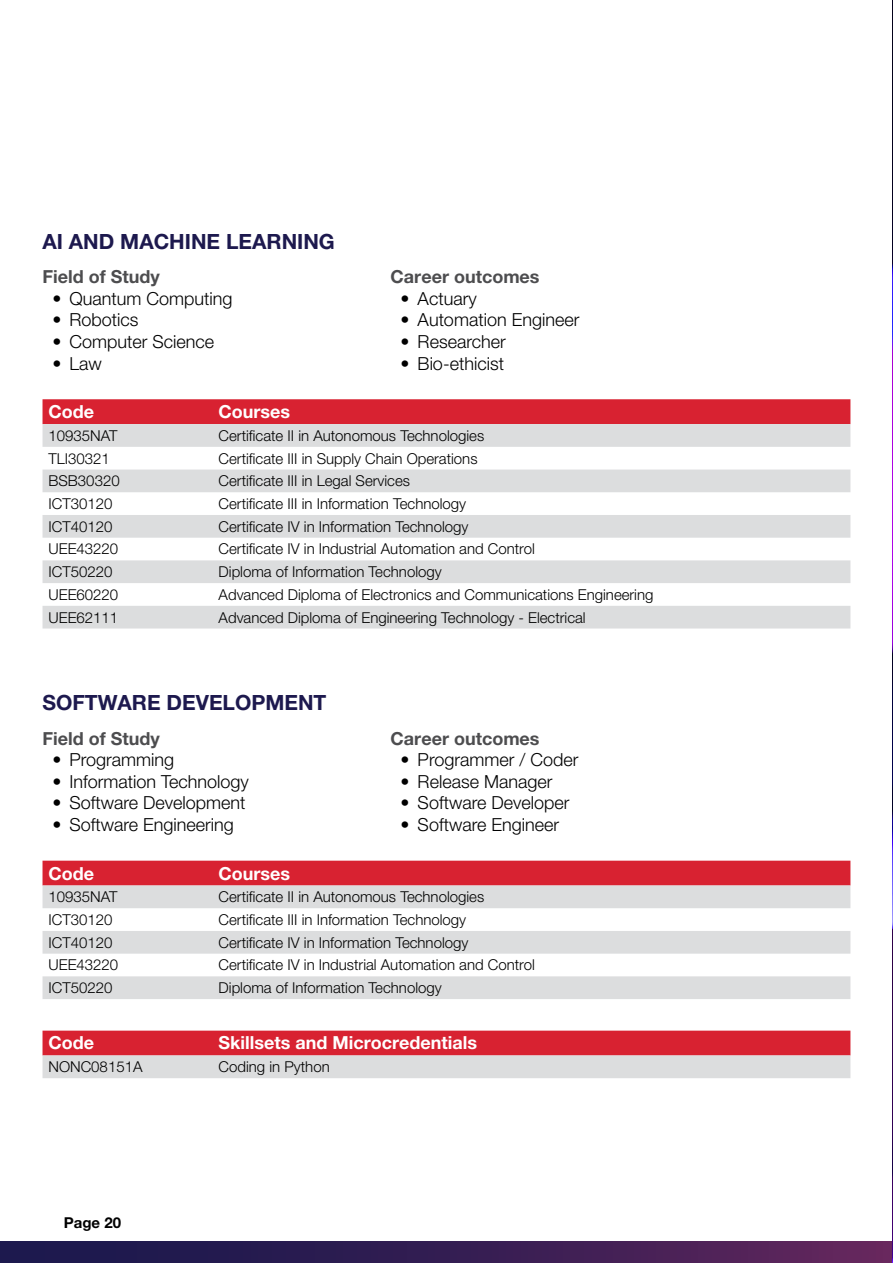
<style>
.page{position:relative;width:893px;height:1263px;background:#fff}
.page>*{position:absolute;margin:0;border:0;box-sizing:border-box;transform-origin:0 0}
.t1{font:700 21px "Helvetica Neue LT Pro";color:#1d194e}
.t2{font:300 18px "Helvetica Neue LT Pro";color:#000}
.t3{font:700 18px "Helvetica Neue LT Pro";color:#fff}
.t4{font:700 18px "Helvetica Neue LT Pro";color:#4d4d4f}
.t5{font:300 15px "Helvetica Neue LT Pro";color:#000}
.t6{font:700 15px "Helvetica Neue LT Pro";color:#000}
</style>
<div class="page">
<div style="left:0;top:1242px;width:893px;height:21px;background:linear-gradient(to right,#12174b,#60265c)"></div>
<div style="left:43px;top:861px;width:807px;height:24px;background:#d82231"></div>
<svg style="left:43px;top:885px;width:807px;height:114px;fill:#dcddde"></svg>
<svg style="left:43px;top:1031px;width:807px;height:47px;background:#da7c84"></svg>
<div style="left:43px;top:399px;width:807px;height:25px;background:#d82231"></div>
<svg style="left:43px;top:424px;width:807px;height:204px;fill:#dcddde"></svg>
<img style="left:892px;top:0;width:1px;height:1263px">
<h1 class="t1" style="left:43px;top:228px;width:294px">AI AND MACHINE LEARNING</h1>
<p class="t4" style="left:43px;top:266px;width:119px">Field of Study</p>
<p class="t2" style="left:53px;top:287px;width:182px">• Quantum Computing</p>
<p class="t2" style="left:53px;top:309px;width:88px">• Robotics</p>
<p class="t2" style="left:53px;top:331px;width:163px">• Computer Science</p>
<p class="t2" style="left:53px;top:352px;width:51px">• Law</p>
<p class="t4" style="left:391px;top:266px;width:150px">Career outcomes</p>
<p class="t2" style="left:401px;top:287px;width:78px">• Actuary</p>
<p class="t2" style="left:401px;top:309px;width:180px">• Automation Engineer</p>
<p class="t2" style="left:401px;top:331px;width:107px">• Researcher</p>
<p class="t2" style="left:401px;top:352px;width:105px">• Bio-ethicist</p>
<p class="t3" style="left:49px;top:401px;width:47px">Code</p>
<p class="t3" style="left:219px;top:401px;width:73px">Courses</p>
<p class="t5" style="left:49px;top:426px;width:71px">10935NAT</p>
<p class="t5" style="left:219px;top:426px;width:267px">Certificate II in Autonomous Technologies</p>
<p class="t5" style="left:49px;top:449px;width:63px">TLI30321</p>
<p class="t5" style="left:219px;top:449px;width:260px">Certificate III in Supply Chain Operations</p>
<p class="t5" style="left:49px;top:472px;width:73px">BSB30320</p>
<p class="t5" style="left:219px;top:472px;width:193px">Certificate III in Legal Services</p>
<p class="t5" style="left:49px;top:494px;width:65px">ICT30120</p>
<p class="t5" style="left:219px;top:494px;width:249px">Certificate III in Information Technology</p>
<p class="t5" style="left:49px;top:517px;width:65px">ICT40120</p>
<p class="t5" style="left:219px;top:517px;width:251px">Certificate IV in Information Technology</p>
<p class="t5" style="left:49px;top:540px;width:71px">UEE43220</p>
<p class="t5" style="left:219px;top:540px;width:318px">Certificate IV in Industrial Automation and Control</p>
<p class="t5" style="left:49px;top:563px;width:65px">ICT50220</p>
<p class="t5" style="left:219px;top:563px;width:225px">Diploma of Information Technology</p>
<p class="t5" style="left:49px;top:585px;width:71px">UEE60220</p>
<p class="t5" style="left:219px;top:585px;width:436px">Advanced Diploma of Electronics and Communications Engineering</p>
<p class="t5" style="left:49px;top:608px;width:71px">UEE62111</p>
<p class="t5" style="left:219px;top:608px;width:369px">Advanced Diploma of Engineering Technology - Electrical</p>
<h1 class="t1" style="left:43px;top:690px;width:285px">SOFTWARE DEVELOPMENT</h1>
<p class="t4" style="left:43px;top:727px;width:119px">Field of Study</p>
<p class="t2" style="left:53px;top:749px;width:123px">• Programming</p>
<p class="t2" style="left:53px;top:770px;width:198px">• Information Technology</p>
<p class="t2" style="left:53px;top:792px;width:195px">• Software Development</p>
<p class="t2" style="left:53px;top:814px;width:183px">• Software Engineering</p>
<p class="t4" style="left:391px;top:727px;width:150px">Career outcomes</p>
<p class="t2" style="left:401px;top:749px;width:179px">• Programmer / Coder</p>
<p class="t2" style="left:401px;top:770px;width:153px">• Release Manager</p>
<p class="t2" style="left:401px;top:792px;width:170px">• Software Developer</p>
<p class="t2" style="left:401px;top:814px;width:160px">• Software Engineer</p>
<p class="t3" style="left:49px;top:862px;width:47px">Code</p>
<p class="t3" style="left:219px;top:862px;width:73px">Courses</p>
<p class="t5" style="left:49px;top:888px;width:71px">10935NAT</p>
<p class="t5" style="left:219px;top:888px;width:267px">Certificate II in Autonomous Technologies</p>
<p class="t5" style="left:49px;top:910px;width:65px">ICT30120</p>
<p class="t5" style="left:219px;top:910px;width:249px">Certificate III in Information Technology</p>
<p class="t5" style="left:49px;top:933px;width:65px">ICT40120</p>
<p class="t5" style="left:219px;top:933px;width:251px">Certificate IV in Information Technology</p>
<p class="t5" style="left:49px;top:956px;width:71px">UEE43220</p>
<p class="t5" style="left:219px;top:956px;width:318px">Certificate IV in Industrial Automation and Control</p>
<p class="t5" style="left:49px;top:978px;width:65px">ICT50220</p>
<p class="t5" style="left:219px;top:978px;width:225px">Diploma of Information Technology</p>
<p class="t3" style="left:49px;top:1032px;width:47px">Code</p>
<p class="t3" style="left:219px;top:1032px;width:260px">Skillsets and Microcredentials</p>
<p class="t5" style="left:49px;top:1058px;width:95px">NONC08151A</p>
<p class="t5" style="left:219px;top:1058px;width:113px">Coding in Python</p>
<p class="t6" style="left:64px;top:1213px;width:59px">Page 20</p>
</div>
